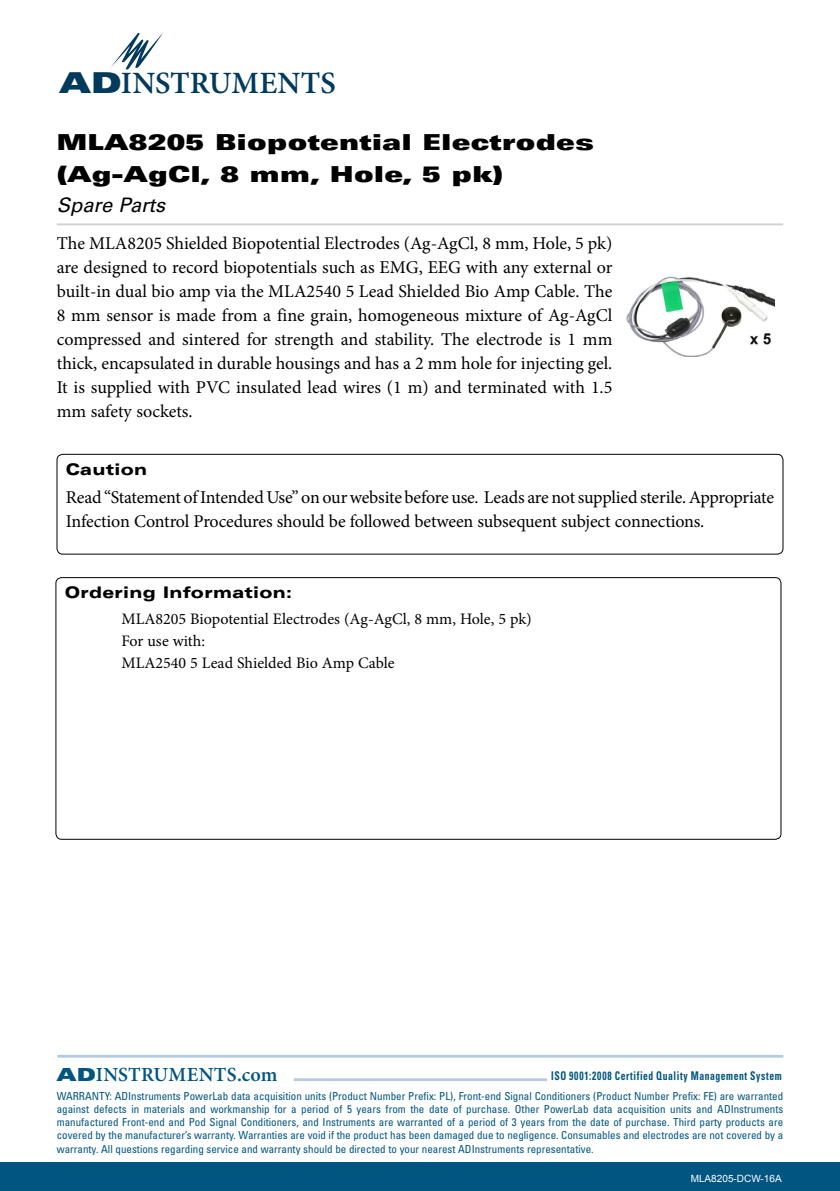
<style>
.page{position:relative;width:840px;height:1191px;background:#fff}
.page>*{position:absolute;margin:0;border:0;box-sizing:border-box;transform-origin:0 0}
.t1{font:600 31px "Minion Pro";letter-spacing:.005em;color:#003a5d}
.t2{font:22px/32px "Univers LT Std X Black Ex";letter-spacing:.02em;color:#000}
.t3{font:600 20px "Minion Pro";letter-spacing:.01em;color:#005581}
.t4{font:italic 20px "Univers LT Std";color:#000}
.t5{font:18px/24px "Minion Pro";letter-spacing:-.01em;color:#000}
.t6{font:16px/22px "Minion Pro";color:#000}
.t7{font:900 expanded 16px "Univers LT Std";letter-spacing:.02em;color:#000}
.t8{font:700 condensed 12px "Univers LT Std";letter-spacing:.065em;color:#005581;scale:.8 1}
.t9{font:condensed 11px/13.2px "Univers LT Std";color:#005581;text-align:justify}
.t10{font:10px "Arial";color:#fff}
.s1{font-family:"Univers LT Std X Black Ex";font-weight:400;font-size:28.8px}
.s2{font-family:"Univers LT Std X Black Ex";font-weight:400;font-size:18px}
</style>
<div class="page">
<div style="left:0;top:1162px;width:839px;height:29px;background:#005581"></div>
<hr style="left:57px;top:1054px;width:725px;height:3px;background:#b5cbdf">
<hr style="left:293px;top:1078px;width:254px;height:3px;background:#b5cbdf">
<svg style="left:111px;top:32px;width:52px;height:38px"></svg>
<div style="left:57px;top:454px;width:725px;height:100px;border:1px solid #000;border-radius:6px"></div>
<div style="left:56px;top:577px;width:724px;height:262px;border:1px solid #000;border-radius:6px"></div>
<hr style="left:57px;top:223px;width:725px;height:2px;background:#d1d3d4">
<img style="left:626px;top:276px;width:147px;height:80px">
<h1 class="t1" style="left:59px;top:65px;width:277px"><span class="s1">AD</span>INSTRUMENTS</h1>
<h2 class="t2" style="left:57px;top:126px;width:538px">MLA8205 Biopotential Electrodes (Ag-AgCl, 8 mm, Hole, 5 pk)</h2>
<h3 class="t4" style="left:57px;top:193px;width:110px">Spare Parts</h3>
<p class="t5" style="left:57px;top:231px;width:557px;text-align:justify">The MLA8205 Shielded Biopotential Electrodes (Ag-AgCl, 8 mm, Hole, 5 pk) are designed to record biopotentials such as EMG, EEG with any external or built-in dual bio amp via the MLA2540 5 Lead Shielded Bio Amp Cable. The 8 mm sensor is made from a fine grain, homogeneous mixture of Ag-AgCl compressed and sintered for strength and stability. The electrode is 1 mm thick, encapsulated in durable housings and has a 2 mm hole for injecting gel.<br>It is supplied with PVC insulated lead wires (1 m) and terminated with 1.5 mm safety sockets.</p>
<h3 class="t7" style="left:66px;top:459px;width:83px">Caution</h3>
<h3 class="t5" style="left:66px;top:485px;width:709px">Read “Statement of Intended Use” on our website before use. Leads are not supplied sterile. Appropriate<br>Infection Control Procedures should be followed between subsequent subject connections.</h3>
<h3 class="t7" style="left:65px;top:583px;width:229px">Ordering Information:</h3>
<h3 class="t6" style="left:121px;top:608px;width:411px">MLA8205 Biopotential Electrodes (Ag-AgCl, 8 mm, Hole, 5 pk)<br>For use with:<br>MLA2540 5 Lead Shielded Bio Amp Cable</h3>
<h3 class="t3" style="left:57px;top:1060px;width:222px"><span class="s2">AD</span>INSTRUMENTS.com</h3>
<p class="t8" style="left:550px;top:1068px;width:290px">ISO 9001:2008 Certified Quality Management System</p>
<p class="t9" style="left:57px;top:1089px;width:727px">WARRANTY: ADInstruments PowerLab data acquisition units (Product Number Prefix: PL), Front-end Signal Conditioners (Product Number Prefix: FE) are warranted against defects in materials and workmanship for a period of 5 years from the date of purchase. Other PowerLab data acquisition units and ADInstruments manufactured Front-end and Pod Signal Conditioners, and Instruments are warranted of a period of 3 years from the date of purchase. Third party products are covered by the manufacturer’s warranty. Warranties are void if the product has been damaged due to negligence. Consumables and electrodes are not covered by a warranty. All questions regarding service and warranty should be directed to your nearest ADInstruments representative.</p>
<p class="t10" style="left:690px;top:1171px;width:92px">MLA8205-DCW-16A</p>
</div>
